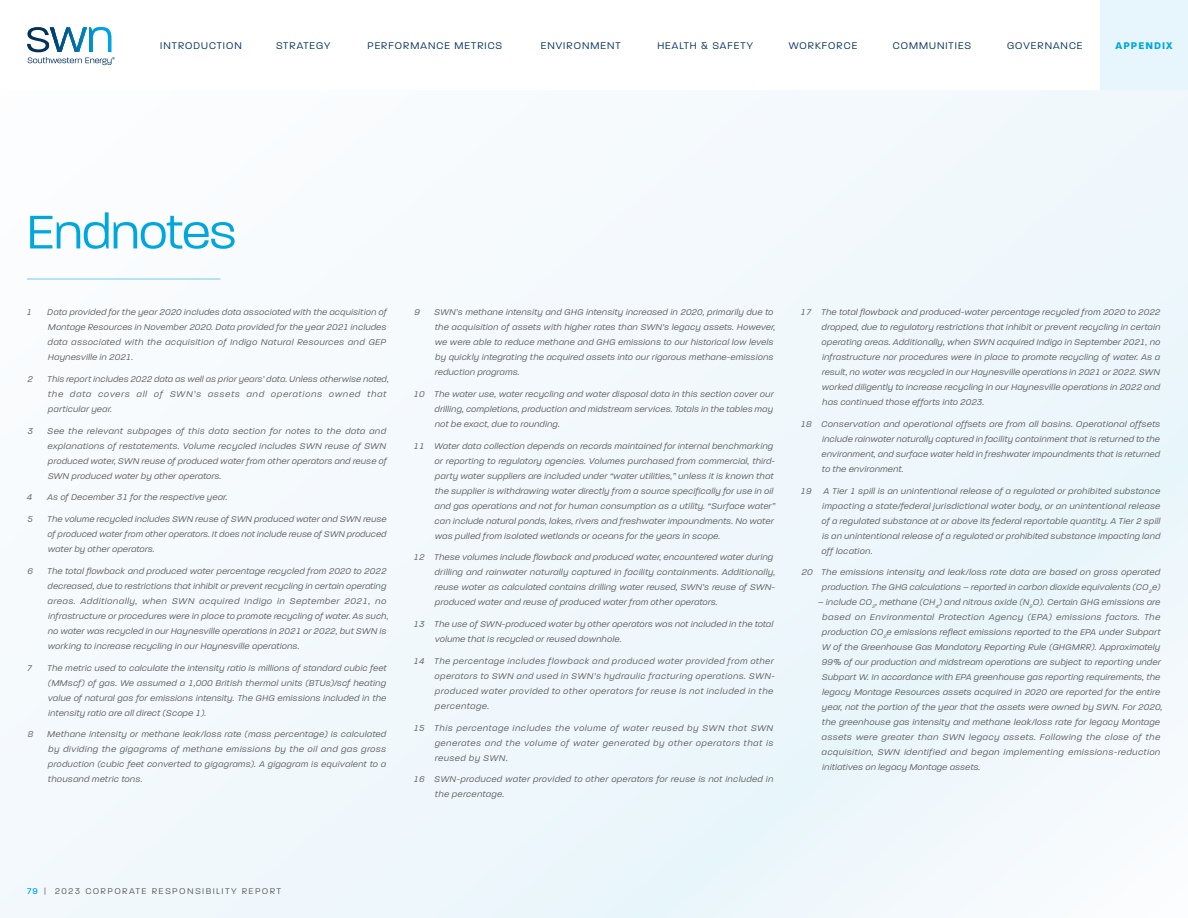
<style>
.page{position:relative;width:1188px;height:918px;background:#f2f8fc}
.page>*{position:absolute;margin:0;border:0;box-sizing:border-box;transform-origin:0 0}
.t1{font:300 51px "Paralucent";color:#00a6de}
.t2{font:300 10.5px "Paralucent";letter-spacing:.1em;color:#00305c}
.t3{font:700 10.5px "Paralucent";letter-spacing:.1em;color:#00a6de}
.t4{font:italic 9px/15px "Paralucent Text";letter-spacing:.02em;color:#595959;text-align:justify}
.t5{font:italic 9px/15px "Paralucent Text";letter-spacing:.06em;color:#595959}
.t6{font:italic 9px/15px "Paralucent Text";letter-spacing:.04em;color:#595959}
.t7{font:9px "Paralucent Text";letter-spacing:.15em;color:#595959}
.s1{font-family:"Paralucent";font-weight:500;color:#00a6de}
</style>
<div class="page">
<div style="left:0;top:0;width:1188px;height:90px;background:#fff"></div>
<div style="left:1100px;top:0;width:88px;height:90px;background:#e6f6fc"></div>
<svg style="left:28px;top:27px;width:87px;height:38px"></svg>
<hr style="left:27px;top:278px;width:193px;height:2px;background:#00a6de">
<p class="t2" style="left:160px;top:39px;width:83px">INTRODUCTION</p>
<p class="t2" style="left:276px;top:39px;width:56px">STRATEGY</p>
<p class="t2" style="left:367px;top:39px;width:136px">PERFORMANCE METRICS</p>
<p class="t2" style="left:541px;top:39px;width:81px">ENVIRONMENT</p>
<p class="t2" style="left:657px;top:39px;width:97px">HEALTH &amp; SAFETY</p>
<p class="t2" style="left:789px;top:39px;width:70px">WORKFORCE</p>
<p class="t2" style="left:893px;top:39px;width:80px">COMMUNITIES</p>
<p class="t2" style="left:1007px;top:39px;width:77px">GOVERNANCE</p>
<p class="t3" style="left:1116px;top:39px;width:58px">APPENDIX</p>
<h1 class="t1" style="left:27px;top:202px;width:210px">Endnotes</h1>
<p class="t4" style="left:27px;top:305px;width:7px">1</p>
<p class="t4" style="left:47px;top:305px;width:341px">Data provided for the year 2020 includes data associated with the acquisition of Montage Resources in November 2020. Data provided for the year 2021 includes data associated with the acquisition of Indigo Natural Resources and GEP Haynesville in 2021.</p>
<p class="t4" style="left:28px;top:372px;width:7px">2</p>
<p class="t4" style="left:47px;top:372px;width:343px;text-align:left">This report includes 2022 data as well as prior years’ data. Unless otherwise noted, the data covers all of SWN’s assets and operations owned that particular year.</p>
<p class="t4" style="left:27px;top:423px;width:7px">3</p>
<p class="t4" style="left:47px;top:423px;width:341px">See the relevant subpages of this data section for notes to the data and explanations of restatements. Volume recycled includes SWN reuse of SWN produced water, SWN reuse of produced water from other operators and reuse of SWN produced water by other operators.</p>
<p class="t4" style="left:27px;top:490px;width:7px">4</p>
<p class="t4" style="left:47px;top:490px;width:182px">As of December 31 for the respective year.</p>
<p class="t4" style="left:28px;top:512px;width:7px">5</p>
<p class="t4" style="left:47px;top:512px;width:341px">The volume recycled includes SWN reuse of SWN produced water and SWN reuse of produced water from other operators. It does not include reuse of SWN produced water by other operators.</p>
<p class="t4" style="left:28px;top:564px;width:7px">6</p>
<p class="t4" style="left:47px;top:564px;width:343px;text-align:left">The total flowback and produced water percentage recycled from 2020 to 2022 decreased, due to restrictions that inhibit or prevent recycling in certain operating areas. Additionally, when SWN acquired Indigo in September 2021, no infrastructure or procedures were in place to promote recycling of water. As such, no water was recycled in our Haynesville operations in 2021 or 2022, but SWN is working to increase recycling in our Haynesville operations.</p>
<p class="t4" style="left:27px;top:660px;width:7px">7</p>
<p class="t4" style="left:47px;top:660px;width:341px">The metric used to calculate the intensity ratio is millions of standard cubic feet (MMscf) of gas. We assumed a 1,000 British thermal units (BTUs)/scf heating value of natural gas for emissions intensity. The GHG emissions included in the intensity ratio are all direct (Scope 1).</p>
<p class="t4" style="left:28px;top:727px;width:7px">8</p>
<p class="t4" style="left:47px;top:727px;width:341px">Methane intensity or methane leak/loss rate (mass percentage) is calculated by dividing the gigagrams of methane emissions by the oil and gas gross production (cubic feet converted to gigagrams). A gigagram is equivalent to a thousand metric tons.</p>
<p class="t4" style="left:415px;top:305px;width:7px">9</p>
<p class="t4" style="left:434px;top:305px;width:343px;text-align:left">SWN’s methane intensity and GHG intensity increased in 2020, primarily due to the acquisition of assets with higher rates than SWN’s legacy assets. However, we were able to reduce methane and GHG emissions to our historical low levels by quickly integrating the acquired assets into our rigorous methane-emissions reduction programs.</p>
<p class="t4" style="left:435px;top:387px;width:341px;text-indent:-21px">10 The water use, water recycling and water disposal data in this section cover our drilling, completions, production and midstream services. Totals in the tables may not be exact, due to rounding.</p>
<p class="t4" style="left:435px;top:438px;width:342px;text-align:left;text-indent:-21px">11 Water data collection depends on records maintained for internal benchmarking or reporting to regulatory agencies. Volumes purchased from commercial, third&shy;party water suppliers are included under “water utilities,” unless it is known that the supplier is withdrawing water directly from a source specifically for use in oil and gas operations and not for human consumption as a utility. “Surface water” can include natural ponds, lakes, rivers and freshwater impoundments. No water was pulled from isolated wetlands or oceans for the years in scope.</p>
<p class="t4" style="left:435px;top:550px;width:342px;text-align:left;text-indent:-21px">12 These volumes include flowback and produced water, encountered water during drilling and rainwater naturally captured in facility containments. Additionally, reuse water as calculated contains drilling water reused, SWN’s reuse of SWN&shy;produced water and reuse of produced water from other operators.</p>
<p class="t4" style="left:435px;top:617px;width:340px;text-indent:-21px">13 The use of SWN-produced water by other operators was not included in the total volume that is recycled or reused downhole.</p>
<p class="t5" style="left:435px;top:654px;width:342px;text-indent:-21px">14 The percentage includes flowback and produced water provided from other operators to SWN and used in SWN’s hydraulic fracturing operations. SWN&shy;produced water provided to other operators for reuse is not included in the percentage.</p>
<p class="t4" style="left:435px;top:720px;width:340px;text-indent:-21px">15 This percentage includes the volume of water reused by SWN that SWN generates and the volume of water generated by other operators that is reused by SWN.</p>
<p class="t6" style="left:435px;top:772px;width:340px;text-indent:-21px">16 SWN-produced water provided to other operators for reuse is not included in the percentage.</p>
<p class="t4" style="left:822px;top:305px;width:340px;text-indent:-21px">17 The total flowback and produced-water percentage recycled from 2020 to 2022 dropped, due to regulatory restrictions that inhibit or prevent recycling in certain operating areas. Additionally, when SWN acquired Indigo in September 2021, no infrastructure nor procedures were in place to promote recycling of water. As a result, no water was recycled in our Haynesville operations in 2021 or 2022. SWN worked diligently to increase recycling in our Haynesville operations in 2022 and has continued those efforts into 2023.</p>
<p class="t4" style="left:822px;top:417px;width:340px;text-indent:-21px">18 Conservation and operational offsets are from all basins. Operational offsets include rainwater naturally captured in facility containment that is returned to the environment, and surface water held in freshwater impoundments that is returned to the environment.</p>
<p class="t4" style="left:801px;top:483px;width:12px">19</p>
<p class="t4" style="left:822px;top:483px;width:340px">A Tier 1 spill is an unintentional release of a regulated or prohibited substance impacting a state/federal jurisdictional water body, or an unintentional release of a regulated substance at or above its federal reportable quantity. A Tier 2 spill is an unintentional release of a regulated or prohibited substance impacting land off location.</p>
<p class="t4" style="left:802px;top:565px;width:360px;text-align:right">20 The emissions intensity and leak/loss rate data are based on gross operated production. The GHG calculations – reported in carbon dioxide equivalents (CO<sub>2</sub>e)</p>
<p class="t4" style="left:822px;top:595px;width:342px;text-align:left;text-indent:-4px">– include CO<sub>2</sub>, methane (CH<sub>4</sub>) and nitrous oxide (N<sub>2</sub>O). Certain GHG emissions are based on Environmental Protection Agency (EPA) emissions factors. The production CO<sub>2</sub>e emissions reflect emissions reported to the EPA under Subpart W of the Greenhouse Gas Mandatory Reporting Rule (GHGMRR). Approximately 99% of our production and midstream operations are subject to reporting under Subpart W. In accordance with EPA greenhouse gas reporting requirements, the legacy Montage Resources assets acquired in 2020 are reported for the entire year, not the portion of the year that the assets were owned by SWN. For 2020, the greenhouse gas intensity and methane leak/loss rate for legacy Montage assets were greater than SWN legacy assets. Following the close of the acquisition, SWN identified and began implementing emissions-reduction initiatives on legacy Montage assets.</p>
<p class="t7" style="left:27px;top:886px;width:256px"><span class="s1">79</span> | 2023 CORPORATE RESPONSIBILITY REPORT</p>
</div>
